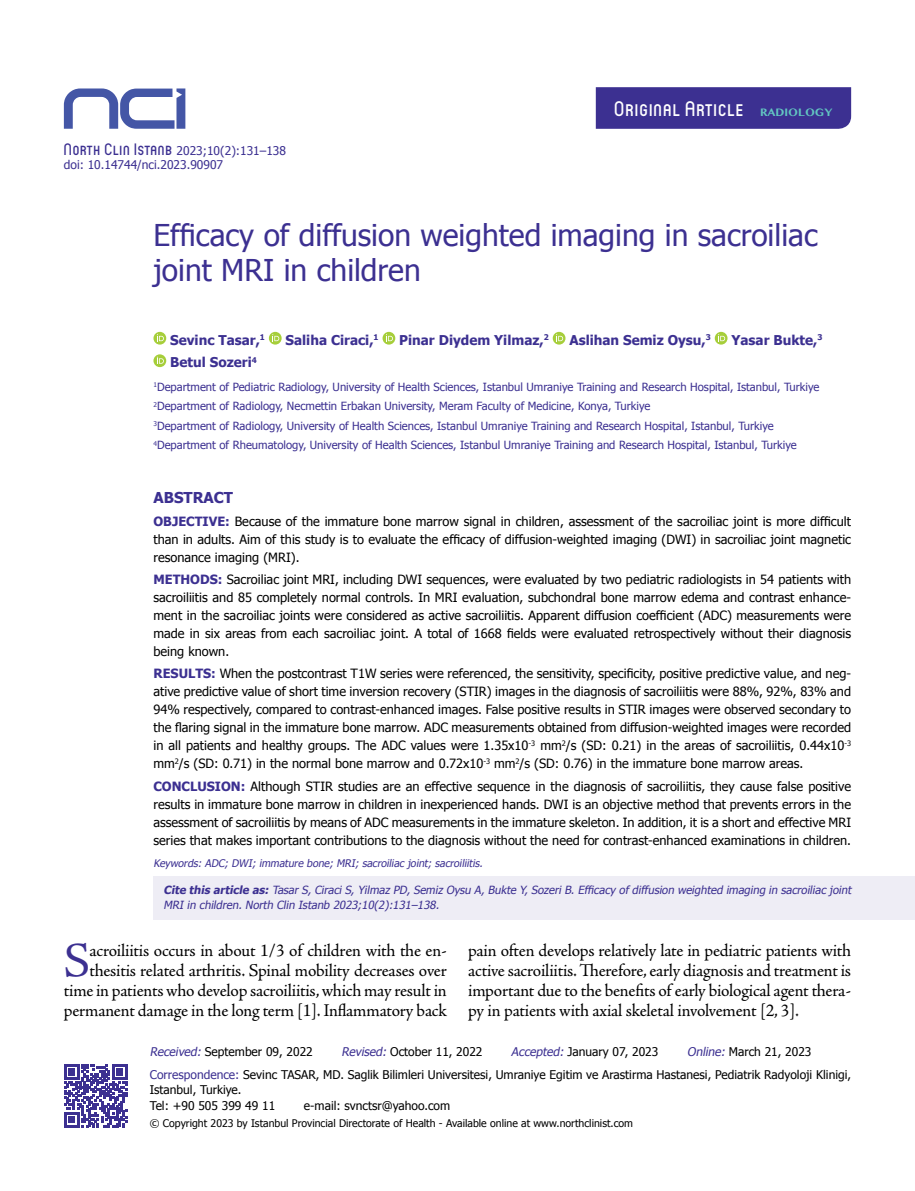
<style>
.page{position:relative;width:915px;height:1191px;background:#fff}
.page>*{position:absolute;margin:0;border:0;box-sizing:border-box;transform-origin:0 0}
.t1{font:48.9px "Adobe Jenson Pro";color:#3c3091}
.t2{font:30px/34.5px "Tahoma";color:#3c3091}
.t3{font:500 21px "Circula";letter-spacing:.055em;color:#fff}
.t4{font:18px/20.2px "Adobe Jenson Pro";letter-spacing:-.015em;color:#000;text-align:right}
.t5{font:700 15px "Tahoma";color:#3c3091}
.t6{font:700 13.5px "Tahoma";color:#3c3091}
.t7{font:12.75px/18px "Tahoma";color:#000;text-align:justify}
.t8{font:12px/23px "Tahoma";color:#000}
.t9{font:12px/14.4px "Tahoma";color:#3c3091}
.t10{font:11.25px/19.5px "Tahoma";color:#3c3091}
.t11{font:italic 11.25px/15px "Tahoma";color:#3c3091}
.t12{font:10.5px "Tahoma";color:#000}
.t13{font:italic 10.5px "Tahoma";color:#3c3091}
.s1{font-family:"Circula";font-weight:500;font-size:16.5px}
.s2{font-family:"Tamil MN";font-weight:700;font-size:11.25px;color:#62c6c1}
.s3{font-weight:700;color:#3c3091}
.s4{font-weight:700}
.s5{font-style:italic;color:#3c3091}
.s6{color:#3c3091}
</style>
<div class="page">
<svg style="left:153px;top:332px;width:13px;height:12px"></svg>
<svg style="left:157px;top:334px;width:7px;height:7px"></svg>
<svg style="left:269px;top:332px;width:12px;height:12px"></svg>
<svg style="left:272px;top:334px;width:7px;height:7px"></svg>
<svg style="left:382px;top:332px;width:13px;height:12px"></svg>
<svg style="left:386px;top:334px;width:7px;height:7px"></svg>
<svg style="left:552px;top:332px;width:13px;height:12px"></svg>
<svg style="left:556px;top:334px;width:7px;height:7px"></svg>
<svg style="left:714px;top:332px;width:13px;height:12px"></svg>
<svg style="left:718px;top:334px;width:7px;height:7px"></svg>
<svg style="left:153px;top:354px;width:13px;height:13px"></svg>
<svg style="left:157px;top:357px;width:7px;height:7px"></svg>
<svg style="left:64px;top:88px;width:121px;height:41px"></svg>
<div style="left:595px;top:87px;width:255px;height:42px;background:#3c3091"></div>
<svg style="left:64px;top:1064px;width:63px;height:63px"></svg>
<div style="left:153px;top:876px;width:761px;height:44px;background:#eeedf5"></div>
<p class="t9" style="left:64px;top:143px;width:224px"><span class="s1">North Clin Istanb</span> 2023;10(2):131–138 doi: 10.14744/nci.2023.90907</p>
<h3 class="t3" style="left:614px;top:96px;width:220px">Orıgınal Article <span class="s2">RADIOLOGY</span></h3>
<h2 class="t2" style="left:153px;top:217px;width:665px">Efficacy of diffusion weighted imaging in sacroiliac joint MRI in children</h2>
<p class="t6" style="left:170px;top:330px;width:96px">Sevinc Tasar,<sup>1</sup></p>
<p class="t6" style="left:285px;top:330px;width:94px">Saliha Ciraci,<sup>1</sup></p>
<p class="t6" style="left:399px;top:330px;width:151px">Pinar Diydem Yilmaz,<sup>2</sup></p>
<p class="t6" style="left:569px;top:330px;width:143px">Aslihan Semiz Oysu,<sup>3</sup></p>
<p class="t6" style="left:731px;top:330px;width:92px">Yasar Bukte,<sup>3</sup></p>
<p class="t6" style="left:170px;top:353px;width:88px">Betul Sozeri<sup>4</sup></p>
<p class="t10" style="left:153px;top:377px;width:667px"><sup>1</sup>Department of Pediatric Radiology, University of Health Sciences, Istanbul Umraniye Training and Research Hospital, Istanbul, Turkiye <sup>2</sup>Department of Radiology, Necmettin Erbakan University, Meram Faculty of Medicine, Konya, Turkiye<br><sup>3</sup>Department of Radiology, University of Health Sciences, Istanbul Umraniye Training and Research Hospital, Istanbul, Turkiye <sup>4</sup>Department of Rheumatology, University of Health Sciences, Istanbul Umraniye Training and Research Hospital, Istanbul, Turkiye</p>
<p class="t5" style="left:153px;top:487px;width:81px">ABSTRACT</p>
<p class="t7" style="left:153px;top:511px;width:699px"><span class="s3">OBJECTIVE:</span> Because of the immature bone marrow signal in children, assessment of the sacroiliac joint is more difficult than in adults. Aim of this study is to evaluate the efficacy of diffusion-weighted imaging (DWI) in sacroiliac joint magnetic resonance imaging (MRI).</p>
<p class="t7" style="left:153px;top:570px;width:699px"><span class="s3">METHODS:</span> Sacroiliac joint MRI, including DWI sequences, were evaluated by two pediatric radiologists in 54 patients with sacroiliitis and 85 completely normal controls. In MRI evaluation, subchondral bone marrow edema and contrast enhance&shy;ment in the sacroiliac joints were considered as active sacroiliitis. Apparent diffusion coefficient (ADC) measurements were made in six areas from each sacroiliac joint. A total of 1668 fields were evaluated retrospectively without their diagnosis being known.</p>
<p class="t7" style="left:153px;top:664px;width:699px"><span class="s3">RESULTS:</span> When the postcontrast T1W series were referenced, the sensitivity, specificity, positive predictive value, and neg&shy;ative predictive value of short time inversion recovery (STIR) images in the diagnosis of sacroiliitis were 88%, 92%, 83% and 94% respectively, compared to contrast-enhanced images. False positive results in STIR images were observed secondary to the flaring signal in the immature bone marrow. ADC measurements obtained from diffusion-weighted images were recorded in all patients and healthy groups. The ADC values were 1.35x10<sup>-3</sup> mm<sup>2</sup>/s (SD: 0.21) in the areas of sacroiliitis, 0.44x10<sup>-3 </sup>mm<sup>2</sup>/s (SD: 0.71) in the normal bone marrow and 0.72x10<sup>-3</sup> mm<sup>2</sup>/s (SD: 0.76) in the immature bone marrow areas.</p>
<p class="t7" style="left:153px;top:776px;width:699px"><span class="s3">CONCLUSION:</span> Although STIR studies are an effective sequence in the diagnosis of sacroiliitis, they cause false positive results in immature bone marrow in children in inexperienced hands. DWI is an objective method that prevents errors in the assessment of sacroiliitis by means of ADC measurements in the immature skeleton. In addition, it is a short and effective MRI series that makes important contributions to the diagnosis without the need for contrast-enhanced examinations in children.</p>
<p class="t13" style="left:153px;top:856px;width:333px">Keywords: ADC; DWI; immature bone; MRI; sacroiliac joint; sacroiliitis.</p>
<p class="t11" style="left:163px;top:882px;width:691px"><span class="s4">Cite this article as:</span> Tasar S, Ciraci S, Yilmaz PD, Semiz Oysu A, Bukte Y, Sozeri B. Efficacy of diffusion weighted imaging in sacroiliac joint<br>MRI in children. North Clin Istanb 2023;10(2):131–138.</p>
<h1 class="t1" style="left:64px;top:932px;width:28px">S</h1>
<p class="t4" style="left:64px;top:940px;width:384px">acroiliitis occurs in about 1/3 of children with the en&shy;thesitis related arthritis. Spinal mobility decreases over time in patients who develop sacroiliitis, which may result in permanent damage in the long term [1]. Inflammatory back</p>
<p class="t4" style="left:468px;top:940px;width:384px;text-align:justify">pain often develops relatively late in pediatric patients with active sacroiliitis. Therefore, early diagnosis and treatment is important due to the benefits of early biological agent thera&shy;py in patients with axial skeletal involvement [2, 3].</p>
<p class="t8" style="left:150px;top:1040px;width:702px;text-indent:537px"><span class="s5">Online:</span> March 21, 2023<br><span class="s6">Correspondence:</span> Sevinc TASAR, MD. Saglik Bilimleri Universitesi, Umraniye Egitim ve Arastirma Hastanesi, Pediatrik Radyoloji Klinigi,</p>
<p class="t8" style="left:150px;top:1080px;width:127px;line-height:16.5px">Istanbul, Turkiye.<br>Tel: +90 505 399 49 11</p>
<p class="t8" style="left:150px;top:1040px;width:164px"><span class="s5">Received:</span> September 09, 2022</p>
<p class="t8" style="left:341px;top:1040px;width:142px"><span class="s5">Revised:</span> October 11, 2022</p>
<p class="t8" style="left:511px;top:1040px;width:148px"><span class="s5">Accepted:</span> January 07, 2023</p>
<p class="t8" style="left:304px;top:1094px;width:148px">e-mail: svnctsr@yahoo.com</p>
<p class="t12" style="left:150px;top:1116px;width:484px">© Copyright 2023 by Istanbul Provincial Directorate of Health - Available online at www.northclinist.com</p>
</div>
